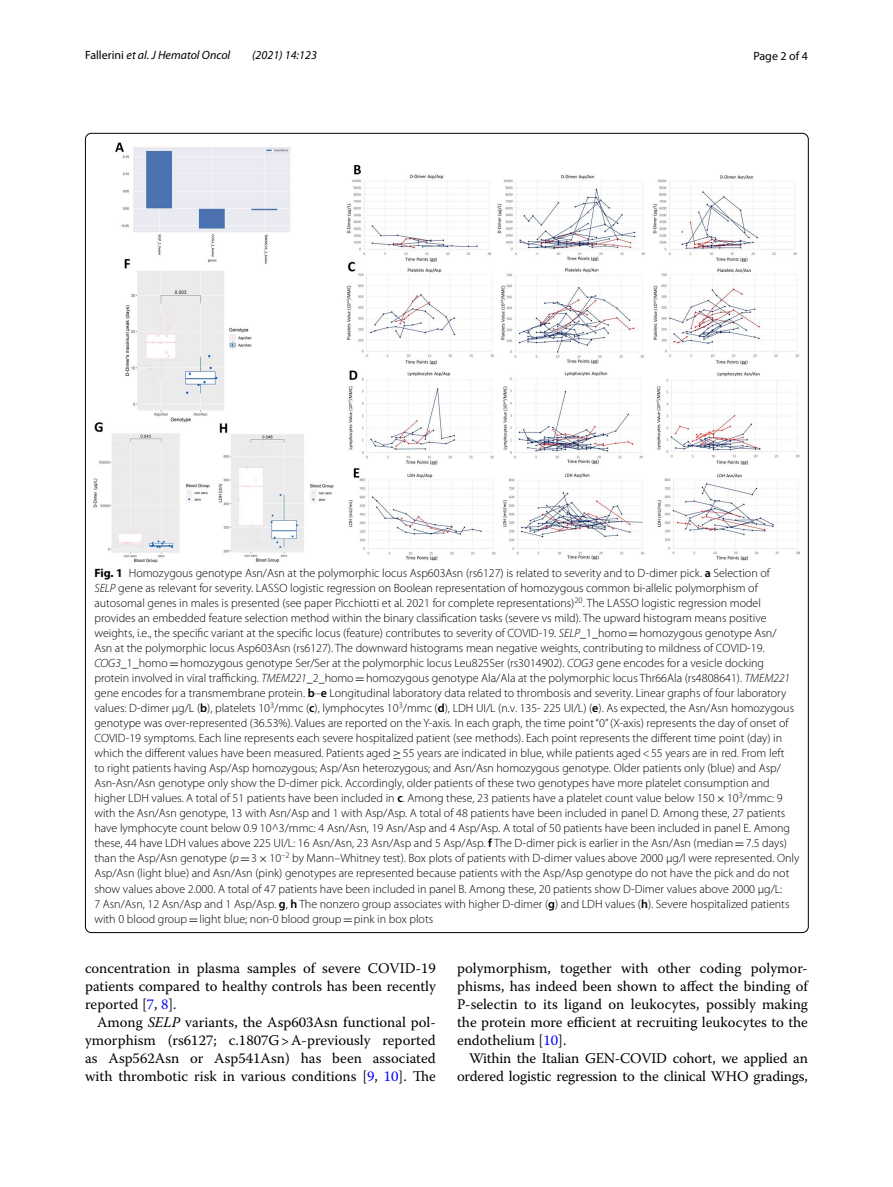
<style>
.page{position:relative;width:893px;height:1187px;background:#fff}
.page>*{position:absolute;margin:0;border:0;box-sizing:border-box;transform-origin:0 0}
.t1{font:14.7px/18px "Warnock Pro";letter-spacing:-.005em;color:#000;text-align:justify}
.t2{font:300 12px/15px "Myriad Pro";color:#000}
.t3{font:italic 12px "Myriad Pro";color:#000}
.t4{font:12px "Myriad Pro";color:#000}
.s1{font-style:normal}
.s2{font-weight:700}
.s3{font-weight:600}
.s4{font-style:italic}
.s5{font-family:"MTSY";font-weight:400}
.s6{color:#00f}
</style>
<div class="page">
<img style="left:94px;top:142px;width:706px;height:420px">
<p class="t3" style="left:85px;top:48px;width:147px"><span class="s1">Fallerini</span> et al. J Hematol Oncol</p>
<p class="t3" style="left:252px;top:48px;width:66px">(2021) 14:123</p>
<p class="t4" style="left:753px;top:48px;width:56px">Page 2 of 4</p>
<p class="t2" style="left:94px;top:566px;width:706px"><span class="s2">Fig. 1</span> Homozygous genotype Asn/Asn at the polymorphic locus Asp603Asn (rs6127) is related to severity and to D-dimer pick. <span class="s3">a</span> Selection of<br><span class="s4">SELP</span> gene as relevant for severity. LASSO logistic regression on Boolean representation of homozygous common bi-allelic polymorphism of autosomal genes in males is presented (see paper Picchiotti et al. 2021 for complete representations)<sup>20</sup>. The LASSO logistic regression model provides an embedded feature selection method within the binary classification tasks (severe vs mild). The upward histogram means positive weights, i.e., the specific variant at the specific locus (feature) contributes to severity of COVID-19. <span class="s4">SELP</span>_1_homo<span class="s5">=</span>homozygous genotype Asn/<br>Asn at the polymorphic locus Asp603Asn (rs6127). The downward histograms mean negative weights, contributing to mildness of COVID-19.<br><span class="s4">COG3</span>_1_homo<span class="s5">=</span>homozygous genotype Ser/Ser at the polymorphic locus Leu825Ser (rs3014902). <span class="s4">COG3</span> gene encodes for a vesicle docking protein involved in viral trafficking. <span class="s4">TMEM221</span>_2_homo<span class="s5">=</span>homozygous genotype Ala/Ala at the polymorphic locus Thr66Ala (rs4808641). <span class="s4">TMEM221 </span>gene encodes for a transmembrane protein. <span class="s3">b</span>–<span class="s3">e</span> Longitudinal laboratory data related to thrombosis and severity. Linear graphs of four laboratory values: D-dimer μg/L (<span class="s3">b</span>), platelets 10<sup>3</sup>/mmc (<span class="s3">c</span>), lymphocytes 10<sup>3</sup>/mmc (<span class="s3">d</span>), LDH UI/L (n.v. 135- 225 UI/L) (<span class="s3">e</span>). As expected, the Asn/Asn homozygous genotype was over-represented (36.53%). Values are reported on the Y-axis. In each graph, the time point “0” (X-axis) represents the day of onset of COVID-19 symptoms. Each line represents each severe hospitalized patient (see methods). Each point represents the different time point (day) in which the different values have been measured. Patients aged<span class="s5">≥</span>55 years are indicated in blue, while patients aged&lt;55 years are in red. From left<br>to right patients having Asp/Asp homozygous; Asp/Asn heterozygous; and Asn/Asn homozygous genotype. Older patients only (blue) and Asp/ Asn-Asn/Asn genotype only show the D-dimer pick. Accordingly, older patients of these two genotypes have more platelet consumption and higher LDH values. A total of 51 patients have been included in <span class="s3">c</span>. Among these, 23 patients have a platelet count value below 150<span class="s5">×</span> -10<sup>3</sup>/mmc: 9 with the Asn/Asn genotype, 13 with Asn/Asp and 1 with Asp/Asp. A total of 48 patients have been included in panel D. Among these, 27 patients have lymphocyte count below 0.9 10^3/mmc: 4 Asn/Asn, 19 Asn/Asp and 4 Asp/Asp. A total of 50 patients have been included in panel E. Among these, 44 have LDH values above 225 UI/L: 16 Asn/Asn, 23 Asn/Asp and 5 Asp/Asp. <span class="s3">f</span> The D-dimer pick is earlier in the Asn/Asn (median<span class="s5">=</span>7.5 days) than the Asp/Asn genotype (<span class="s4">p</span><span class="s5">=</span>3<span class="s5">×</span> -10<sup>–2</sup> by Mann–Whitney test). Box plots of patients with D-dimer values above 2000 µg/l were represented. Only Asp/Asn (light blue) and Asn/Asn (pink) genotypes are represented because patients with the Asp/Asp genotype do not have the pick and do not show values above 2.000. A total of 47 patients have been included in panel B. Among these, 20 patients show D-Dimer values above 2000 µg/L:<br>7 Asn/Asn, 12 Asn/Asp and 1 Asp/Asp. <span class="s3">g</span>, <span class="s3">h</span> The nonzero group associates with higher D-dimer (<span class="s3">g</span>) and LDH values (<span class="s3">h</span>). Severe hospitalized patients with 0 blood group<span class="s5">=</span>light blue; non-0 blood group<span class="s5">=</span>pink in box plots</p>
<p class="t1" style="left:85px;top:959px;width:352px">concentration in plasma samples of severe COVID-19 patients compared to healthy controls has been recently reported [<span class="s6">7</span>, <span class="s6">8</span>].</p>
<p class="t1" style="left:85px;top:1013px;width:352px;text-indent:12px">Among <span class="s4">SELP</span> variants, the Asp603Asn functional pol&shy;ymorphism (rs6127; c.1807G&gt;A-previously reported as Asp562Asn or Asp541Asn) has been associated with thrombotic risk in various conditions [<span class="s6">9</span>, <span class="s6">10</span>]. The</p>
<p class="t1" style="left:457px;top:959px;width:352px">polymorphism, together with other coding polymor&shy;phisms, has indeed been shown to affect the binding of P-selectin to its ligand on leukocytes, possibly making the protein more efficient at recruiting leukocytes to the endothelium [<span class="s6">10</span>].</p>
<p class="t1" style="left:457px;top:1049px;width:352px;text-align:right">Within the Italian GEN-COVID cohort, we applied an ordered logistic regression to the clinical WHO gradings,</p>
</div>
